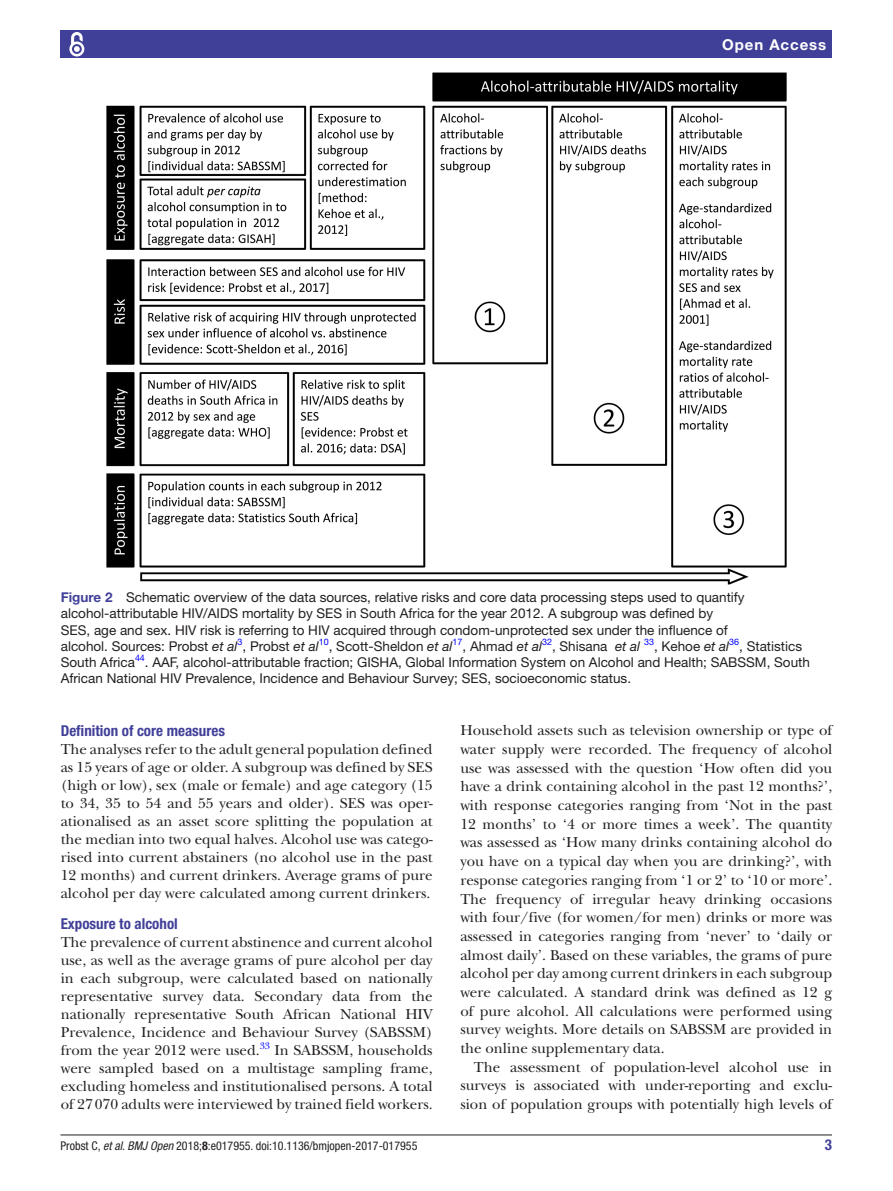
<style>
.page{position:relative;width:893px;height:1191px;background:#fff}
.page>*{position:absolute;margin:0;border:0;box-sizing:border-box;transform-origin:0 0}
.t1{font:15px/18.8px "New Baskerville";color:#231f20;text-align:justify}
.t2{font:700 condensed 15px "Helvetica Neue LT Std";color:#414099}
.t3{font:700 15px "Helvetica Neue LT Std";letter-spacing:.065em;color:#fff}
.t4{font:13.5px/16.2px "Helvetica Neue LT Std";color:#231f20}
.t5{font:condensed 12px "Helvetica Neue LT Std";color:#231f20}
.t6{font:9.9px "New Baskerville";color:#00f}
.s1{font-weight:700;color:#414099}
.s2{font-style:italic}
.s3{font-weight:700}
</style>
<div class="page">
<hr style="left:61px;top:1134px;width:771px;height:1px;background:#231f20">
<div style="left:61px;top:31px;width:771px;height:27px;background:#414099"></div>
<svg style="left:69px;top:32px;width:16px;height:25px"></svg>
<img style="left:106px;top:73px;width:681px;height:511px">
<p class="t3" style="left:722px;top:35px;width:106px">Open Access</p>
<p class="t4" style="left:61px;top:589px;width:751px"><span class="s1">Figure 2</span> Schematic overview of the data sources, relative risks and core data processing steps used to quantify alcohol-attributable HIV/AIDS mortality by SES in South Africa for the year 2012. A subgroup was defined by<br>SES, age and sex. HIV risk is referring to HIV acquired through condom-unprotected sex under the influence of<br>alcohol. Sources: Probst <span class="s2">et al</span><sup>3</sup>, Probst <span class="s2">et al</span><sup>10</sup>, Scott-Sheldon <span class="s2">et al</span><sup>17</sup>, Ahmad <span class="s2">et al</span><sup>32</sup>, Shisana <span class="s2">et al</span> <sup>33</sup>, Kehoe <span class="s2">et al</span><sup>36</sup>, Statistics South Africa<sup>44</sup>. AAF, alcohol-attributable fraction; GISHA, Global Information System on Alcohol and Health; SABSSM, South African National HIV Prevalence, Incidence and Behaviour Survey; SES, socioeconomic status.</p>
<p class="t2" style="left:61px;top:721px;width:166px">Definition of core measures</p>
<p class="t1" style="left:61px;top:740px;width:373px;line-height:18px">The analyses refer to the adult general population defined as 15 years of age or older. A subgroup was defined by SES (high or low), sex (male or female) and age category (15 to 34, 35 to 54 and 55 years and older). SES was oper&shy;ationalised as an asset score splitting the population at the median into two equal halves. Alcohol use was catego&shy;rised into current abstainers (no alcohol use in the past 12 months) and current drinkers. Average grams of pure alcohol per day were calculated among current drinkers.</p>
<p class="t2" style="left:61px;top:915px;width:119px">Exposure to alcohol</p>
<p class="t1" style="left:61px;top:933px;width:373px;line-height:18px">The prevalence of current abstinence and current alcohol use, as well as the average grams of pure alcohol per day in each subgroup, were calculated based on nationally representative survey data. Secondary data from the nationally representative South African National HIV Prevalence, Incidence and Behaviour Survey (SABSSM) from the year 2012 were used.</p>
<p class="t6" style="left:260px;top:1039px;width:12px">33</p>
<p class="t1" style="left:61px;top:1041px;width:373px;line-height:18px;text-indent:214px">In SABSSM, households were sampled based on a multistage sampling frame, excluding homeless and institutionalised persons. A total of 27070 adults were interviewed by trained field workers.</p>
<p class="t1" style="left:460px;top:721px;width:373px">Household assets such as television ownership or type of water supply were recorded. The frequency of alcohol use was assessed with the question ‘How often did you have a drink containing alcohol in the past 12 months?’, with response categories ranging from ‘Not in the past 12 months’ to ‘4 or more times a week’. The quantity was assessed as ‘How many drinks containing alcohol do you have on a typical day when you are drinking?’, with response categories ranging from ‘1 or 2’ to ‘10 or more’.<br>The frequency of irregular heavy drinking occasions with four/five (for women/for men) drinks or more was assessed in categories ranging from ‘never’ to ‘daily or almost daily’. Based on these variables, the grams of pure alcohol per day among current drinkers in each subgroup were calculated. A standard drink was defined as 12 g of pure alcohol. All calculations were performed using survey weights. More details on SABSSM are provided in the online supplementary data.</p>
<p class="t1" style="left:460px;top:1057px;width:373px;text-indent:14px">The assessment of population-level alcohol use in surveys is associated with under-reporting and exclu&shy;sion of population groups with potentially high levels of</p>
<p class="t5" style="left:61px;top:1138px;width:358px">Probst C, <span class="s2">et al</span>. <span class="s2">BMJ Open</span> 2018;<span class="s3">8</span>:e017955. doi:10.1136/bmjopen-2017-017955</p>
<p class="t2" style="left:825px;top:1135px;width:9px">3</p>
</div>
